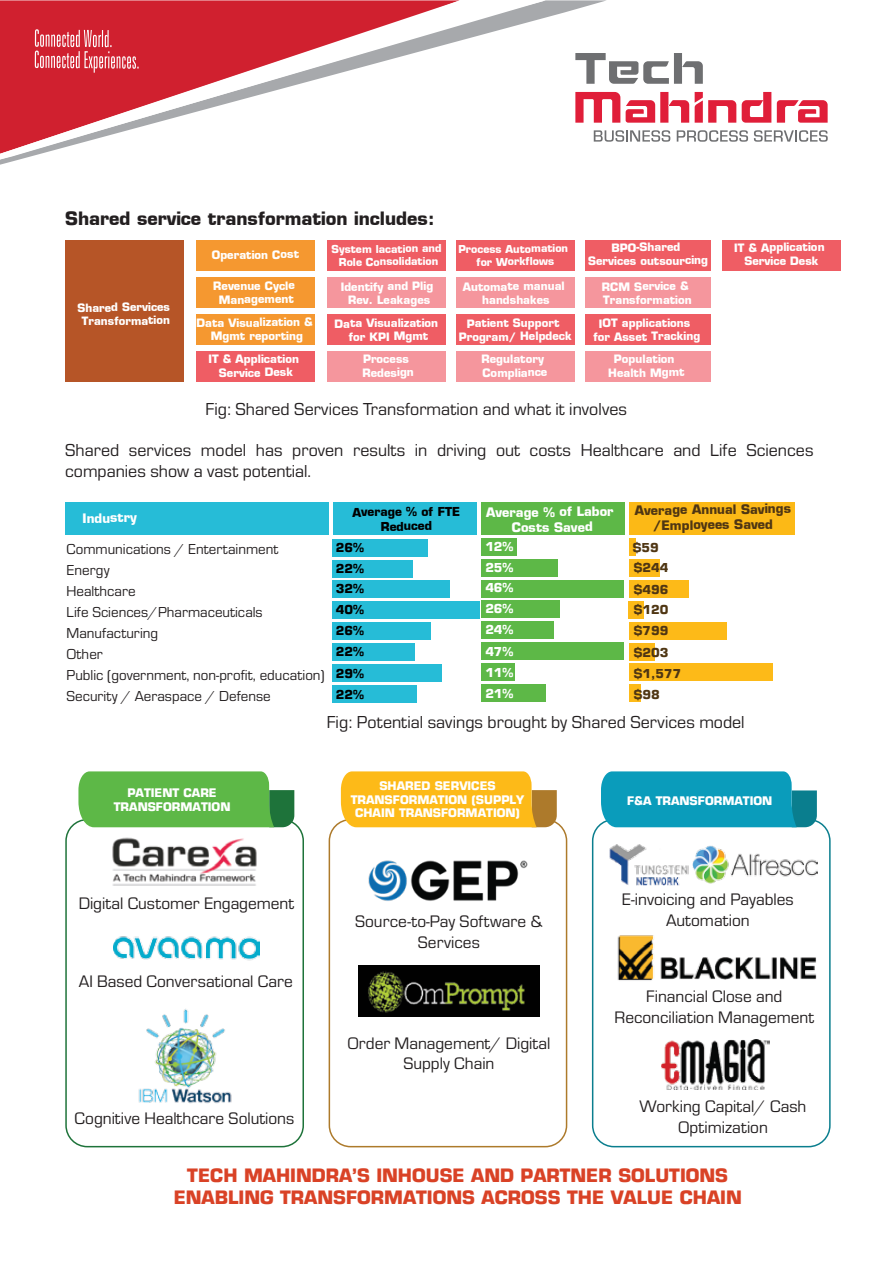
<style>
.page{position:relative;width:893px;height:1263px;background:#fff}
.page>*{position:absolute;margin:0;border:0;box-sizing:border-box;transform-origin:0 0}
.t1{font:18px/21.6px "Eurostile";color:#231f20}
.t2{font:700 18px/21.6px "Eurostile";color:#d94226;text-align:center}
.t3{font:700 18px "Eurostile";color:#231f20}
.t4{font:17.25px/20.7px "Eurostile";color:#231f20;text-align:center}
.t5{font:15px/21px "Eurostile";color:#231f20}
.t6{font:700 12.75px/15.3px "Eurostile";color:#4f3613;text-align:center}
.t7{font:700 12.75px/15.3px "Eurostile";color:#fff;text-align:center}
.t8{font:700 12px/21px "Eurostile";color:#000;text-align:center}
.t9{font:700 12px/21px "Eurostile";color:#4f3613}
.t10{font:700 12px/21px "Eurostile";color:#fff;text-align:justify}
.t11{font:700 11.55px/13.8px "Eurostile";color:#fff;text-align:center}
.t12{font:700 11.25px/13.5px "Eurostile";color:#fff;text-align:center}
.t13{font:700 10.65px/12.8px "Eurostile";color:#fff;text-align:center}
</style>
<div class="page">
<svg style="left:609px;top:53px;width:94px;height:31px"></svg>
<svg style="left:607px;top:92px;width:221px;height:31px"></svg>
<svg style="left:607px;top:130px;width:63px;height:12px"></svg>
<svg style="left:677px;top:130px;width:71px;height:12px"></svg>
<svg style="left:754px;top:130px;width:74px;height:12px"></svg>
<svg style="left:0;top:0;width:607px;height:165px"></svg>
<svg style="left:0;top:0;width:546px;height:159px"></svg>
<svg style="left:35px;top:29px;width:104px;height:44px;background:#d94f5b"></svg>
<div style="left:65px;top:240px;width:119px;height:142px;background:#b65527"></div>
<div style="left:196px;top:240px;width:119px;height:31px;background:#f59830"></div>
<div style="left:196px;top:277px;width:119px;height:31px;background:#f59830"></div>
<div style="left:196px;top:314px;width:119px;height:31px;background:#f59830"></div>
<div style="left:327px;top:240px;width:119px;height:31px;background:#ef5d64"></div>
<div style="left:327px;top:277px;width:119px;height:31px;background:#f5969d"></div>
<div style="left:327px;top:314px;width:119px;height:31px;background:#ef5d64"></div>
<div style="left:456px;top:240px;width:119px;height:31px;background:#ef5d64"></div>
<div style="left:456px;top:277px;width:119px;height:31px;background:#f5969d"></div>
<div style="left:456px;top:314px;width:119px;height:31px;background:#ef5d64"></div>
<div style="left:586px;top:240px;width:125px;height:31px;background:#ef5d64"></div>
<div style="left:586px;top:277px;width:125px;height:31px;background:#f5969d"></div>
<div style="left:586px;top:314px;width:125px;height:31px;background:#ef5d64"></div>
<div style="left:327px;top:351px;width:119px;height:31px;background:#f5969d"></div>
<div style="left:456px;top:351px;width:119px;height:31px;background:#f5969d"></div>
<div style="left:585px;top:351px;width:126px;height:31px;background:#f5969d"></div>
<div style="left:196px;top:351px;width:119px;height:31px;background:#ef5d64"></div>
<div style="left:722px;top:240px;width:118px;height:31px;background:#ef5d64"></div>
<div style="left:65px;top:502px;width:264px;height:33px;background:#26bcd7"></div>
<div style="left:333px;top:502px;width:144px;height:33px;background:#26bcd7"></div>
<div style="left:481px;top:502px;width:144px;height:33px;background:#5db847"></div>
<div style="left:629px;top:502px;width:166px;height:32px;background:#fcb916"></div>
<div style="left:332px;top:539px;width:96px;height:17px;background:#26bcd7"></div>
<div style="left:332px;top:560px;width:81px;height:17px;background:#26bcd7"></div>
<div style="left:332px;top:580px;width:118px;height:18px;background:#26bcd7"></div>
<div style="left:332px;top:601px;width:148px;height:18px;background:#26bcd7"></div>
<div style="left:332px;top:622px;width:99px;height:18px;background:#26bcd7"></div>
<div style="left:332px;top:643px;width:83px;height:18px;background:#26bcd7"></div>
<div style="left:332px;top:664px;width:110px;height:17px;background:#26bcd7"></div>
<div style="left:332px;top:685px;width:85px;height:17px;background:#26bcd7"></div>
<div style="left:481px;top:538px;width:35px;height:18px;background:#5db847"></div>
<div style="left:481px;top:559px;width:76px;height:18px;background:#5db847"></div>
<div style="left:481px;top:580px;width:142px;height:17px;background:#5db847"></div>
<div style="left:481px;top:601px;width:79px;height:17px;background:#5db847"></div>
<div style="left:481px;top:621px;width:73px;height:18px;background:#5db847"></div>
<div style="left:481px;top:642px;width:143px;height:18px;background:#5db847"></div>
<div style="left:481px;top:663px;width:34px;height:18px;background:#5db847"></div>
<div style="left:481px;top:684px;width:65px;height:18px;background:#5db847"></div>
<div style="left:629px;top:538px;width:7px;height:18px;background:#fdba18"></div>
<div style="left:629px;top:559px;width:31px;height:18px;background:#fdba18"></div>
<div style="left:629px;top:580px;width:60px;height:18px;background:#fdba18"></div>
<div style="left:629px;top:601px;width:15px;height:18px;background:#fdba18"></div>
<div style="left:629px;top:622px;width:98px;height:17px;background:#fdba18"></div>
<div style="left:629px;top:643px;width:25px;height:17px;background:#fdba18"></div>
<div style="left:629px;top:663px;width:144px;height:18px;background:#fdba18"></div>
<div style="left:629px;top:684px;width:12px;height:18px;background:#fdba18"></div>
<div style="left:65px;top:819px;width:239px;height:328px;border:2px solid #1e733a;border-radius:21px"></div>
<div style="left:329px;top:819px;width:238px;height:328px;border:2px solid #ad7a2b;border-radius:21px"></div>
<div style="left:592px;top:819px;width:239px;height:328px;border:2px solid #0a7e8e;border-radius:21px"></div>
<svg style="left:78px;top:771px;width:216px;height:56px;background:#63b751"></svg>
<svg style="left:341px;top:771px;width:216px;height:56px;background:#f7b927"></svg>
<svg style="left:601px;top:771px;width:216px;height:56px;background:#19a0bc"></svg>
<img style="left:112px;top:837px;width:145px;height:49px">
<img style="left:113px;top:936px;width:147px;height:25px">
<img style="left:138px;top:1009px;width:94px;height:95px">
<img style="left:369px;top:860px;width:159px;height:41px">
<img style="left:358px;top:965px;width:182px;height:52px">
<img style="left:609px;top:844px;width:79px;height:41px">
<img style="left:692px;top:845px;width:126px;height:39px">
<img style="left:617px;top:921px;width:212px;height:72px">
<img style="left:661px;top:1039px;width:109px;height:50px">
<h1 class="t3" style="left:65px;top:207px;width:371px">Shared service transformation includes:</h1>
<p class="t12" style="left:77px;top:301px;width:94px;rotate:-1deg">Shared Services<br>Transformation</p>
<p class="t12" style="left:212px;top:249px;width:89px;rotate:-1deg">Operation Cost</p>
<p class="t12" style="left:213px;top:280px;width:83px;rotate:-1deg">Revenue Cycle<br>Management</p>
<p class="t12" style="left:196px;top:317px;width:118px;rotate:-1deg">Data Visualization &amp;<br>Mgmt reporting</p>
<p class="t13" style="left:331px;top:243px;width:112px;rotate:-1deg">System lacation and<br>Role Consolidation</p>
<p class="t12" style="left:341px;top:280px;width:94px;rotate:-1deg">Identify and Plig<br>Rev. Leakages</p>
<p class="t12" style="left:334px;top:317px;width:105px;rotate:-1deg">Data Visualization for KPI Mgmt</p>
<p class="t13" style="left:458px;top:243px;width:111px;rotate:-1deg">Process Automation for Workflows</p>
<p class="t12" style="left:463px;top:280px;width:103px;rotate:-1deg">Automate manual handshakes</p>
<p class="t12" style="left:458px;top:317px;width:115px;rotate:-1deg">Patient Support<br>Program/ Helpdeck</p>
<p class="t12" style="left:588px;top:241px;width:122px;rotate:-1deg">BPO-Shared<br>Services outsourcing</p>
<p class="t12" style="left:602px;top:280px;width:91px;text-align:left;rotate:-1deg">RCM Service &amp;<br>Transformation</p>
<p class="t12" style="left:593px;top:317px;width:108px;rotate:-1deg">IOT applications for Asset Tracking</p>
<p class="t12" style="left:208px;top:353px;width:92px;rotate:-1deg">IT &amp; Application<br>Service Desk</p>
<p class="t12" style="left:362px;top:353px;width:53px;text-align:left;rotate:-1deg">Process<br>Redesign</p>
<p class="t12" style="left:481px;top:353px;width:67px;text-align:left;rotate:-1deg">Regulatory<br>Compliance</p>
<p class="t12" style="left:608px;top:353px;width:78px;rotate:-1deg">Population<br>Health Mgmt</p>
<h1 class="t1" style="left:205px;top:399px;width:423px">Fig: Shared Services Transformation and what it involves</h1>
<p class="t12" style="left:734px;top:241px;width:92px;rotate:-1deg">IT &amp; Application<br>Service Desk</p>
<h1 class="t1" style="left:65px;top:439px;width:750px">Shared services model has proven results in driving out costs Healthcare and Life Sciences companies show a vast potential.</h1>
<p class="t7" style="left:82px;top:511px;width:56px;rotate:-1deg">Industry</p>
<p class="t8" style="left:352px;top:505px;width:109px;line-height:14.4px;rotate:-1deg">Average % of FTE<br>Reduced</p>
<p class="t7" style="left:486px;top:505px;width:129px;rotate:-1deg">Average % of Labor<br>Costs Saved</p>
<p class="t6" style="left:635px;top:503px;width:158px;rotate:-1deg">Average Annual Savings /Employees Saved</p>
<h3 class="t5" style="left:67px;top:539px;width:260px">Communications / Entertainment<br>Energy<br>Healthcare<br>Life Sciences/Pharmaceuticals<br>Manufacturing<br>Other<br>Public (government, non-profit, education)<br>Security / Aeraspace / Defense</h3>
<p class="t8" style="left:336px;top:537px;width:30px;text-align:justify">26% 22% 32% 40% 26% 22% 29% 22%</p>
<p class="t9" style="left:633px;top:538px;width:37px;line-height:20px">$59 $244</p>
<p class="t10" style="left:485px;top:536px;width:30px">12% 25% 46% 26% 24% 47% 11% 21%</p>
<p class="t9" style="left:634px;top:578px;width:49px">$496 $120 $799 $203 $1,577 $98</p>
<h1 class="t1" style="left:327px;top:712px;width:419px">Fig: Potential savings brought by Shared Services model</h1>
<p class="t11" style="left:114px;top:786px;width:118px">PATIENT CARE<br>TRANSFORMATION</p>
<p class="t11" style="left:351px;top:779px;width:175px">SHARED SERVICES<br>TRANSFORMATION (SUPPLY<br>CHAIN TRANSFORMATION)</p>
<h2 class="t4" style="left:79px;top:893px;width:217px">Digital Customer Engagement</h2>
<h2 class="t4" style="left:79px;top:971px;width:216px">AI Based Conversational Care</h2>
<h2 class="t4" style="left:75px;top:1108px;width:221px">Cognitive Healthcare Solutions</h2>
<h2 class="t4" style="left:355px;top:911px;width:189px">Source-to-Pay Software &amp;<br>Services</h2>
<h2 class="t4" style="left:347px;top:1033px;width:205px">Order Management/ Digital<br>Supply Chain</h2>
<p class="t11" style="left:627px;top:793px;width:147px">F&amp;A TRANSFORMATION</p>
<h2 class="t4" style="left:622px;top:889px;width:173px">E-invoicing and Payables<br>Automation</h2>
<h2 class="t4" style="left:615px;top:986px;width:201px">Financial Close and<br>Reconciliation Management</h2>
<h2 class="t4" style="left:639px;top:1096px;width:168px">Working Capital/ Cash<br>Optimization</h2>
<h1 class="t2" style="left:174px;top:1164px;width:570px">TECH MAHINDRA’S INHOUSE AND PARTNER SOLUTIONS<br>ENABLING TRANSFORMATIONS ACROSS THE VALUE CHAIN</h1>
</div>
